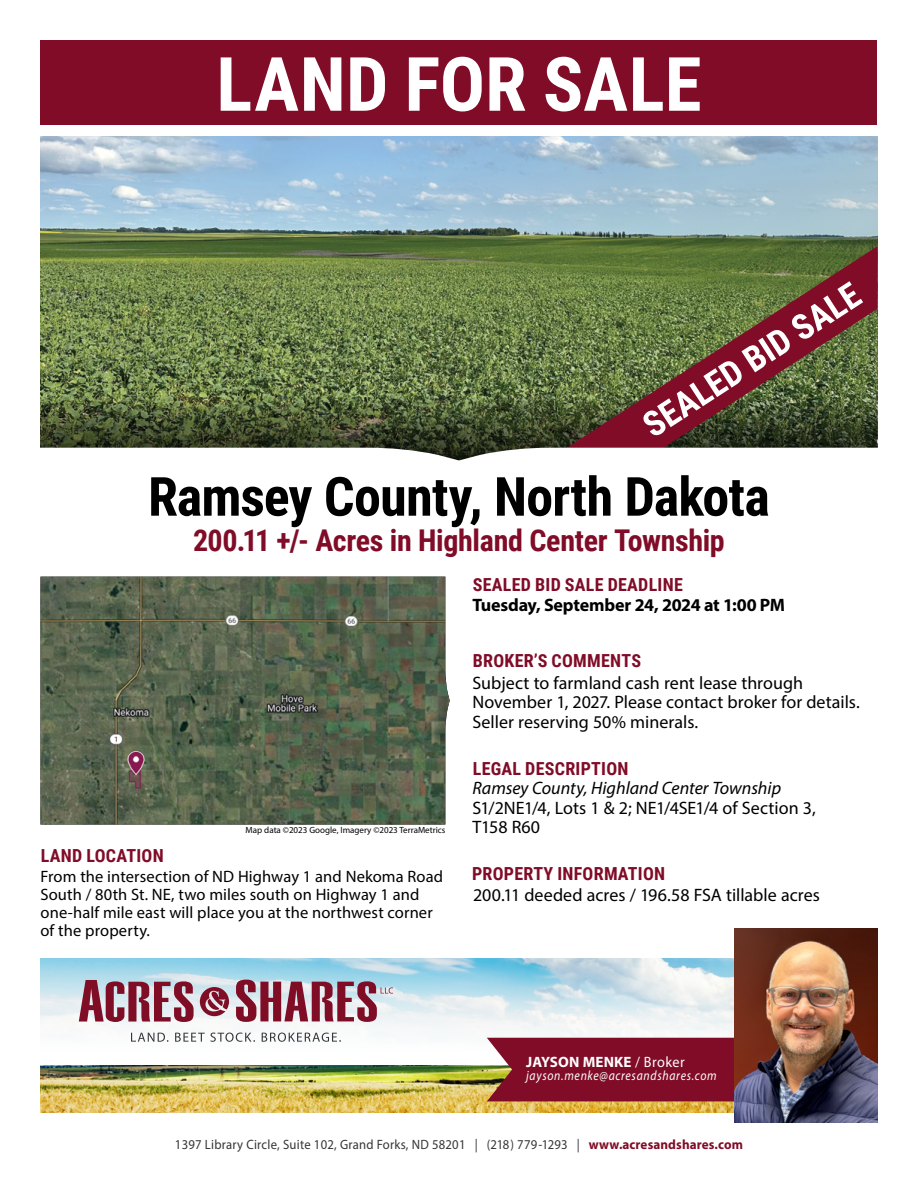
<style>
.page{position:relative;width:918px;height:1188px;background:#fff}
.page>*{position:absolute;margin:0;border:0;box-sizing:border-box;transform-origin:0 0}
.t1{font:700 75px "Roboto Condensed";letter-spacing:.005em;color:#fff}
.t2{font:700 54px "Roboto Condensed";letter-spacing:-.015em;color:#000}
.t3{font:700 30px "Roboto Condensed";letter-spacing:-.01em;color:#800c27}
.t4{font:18px/19.5px "Myriad Pro";color:#000}
.t5{font:700 18px "Roboto Condensed";letter-spacing:.015em;color:#800c27}
.t6{font:italic 18px "Myriad Pro";color:#000}
.t7{font:700 18px "Myriad Pro";letter-spacing:-.01em;color:#000}
.t8{font:16.5px/18px "Myriad Pro";letter-spacing:.005em;color:#000}
.t9{font:700 15px "Myriad Pro";letter-spacing:.01em;color:#fff}
.t10{font:13.5px "Myriad Pro";letter-spacing:.02em;color:#363639;scale:.94 1}
.t11{font:italic 13.5px "Myriad Pro";letter-spacing:.06em;color:#fff;scale:.87 1}
.t12{font:9px "Myriad Pro";color:#000}
.s1{font-weight:400}
.s2{font-weight:700;color:#800c27}
</style>
<div class="page">
<img style="left:40px;top:136px;width:838px;height:244px">
<svg style="left:40px;top:380px;width:496px;height:68px;background:#4e5b36"></svg>
<svg style="left:536px;top:246px;width:342px;height:202px;background:#5f6539"></svg>
<img style="left:40px;top:1065px;width:695px;height:47px">
<svg style="left:40px;top:958px;width:695px;height:84px"></svg>
<svg style="left:79px;top:980px;width:115px;height:42px;background:#a76c7d"></svg>
<svg style="left:200px;top:987px;width:29px;height:29px"></svg>
<svg style="left:131px;top:1033px;width:37px;height:9px"></svg>
<svg style="left:175px;top:1033px;width:80px;height:9px"></svg>
<svg style="left:262px;top:1033px;width:79px;height:9px"></svg>
<svg style="left:236px;top:980px;width:157px;height:42px;background:#ac7686"></svg>
<div style="left:487px;top:1038px;width:248px;height:63px;background:#800c27"></div>
<img style="left:735px;top:929px;width:143px;height:194px">
<div style="left:40px;top:40px;width:838px;height:85px;background:#800c27"></div>
<img style="left:40px;top:577px;width:410px;height:248px">
<svg style="left:382px;top:448px;width:154px;height:13px"></svg>
<svg style="left:643px;top:281px;width:220px;height:154px;background:#735e48"></svg>
<h1 class="t1" style="left:216px;top:32px;width:487px">LAND FOR SALE</h1>
<h2 class="t2" style="left:148px;top:459px;width:623px">Ramsey County, North Dakota</h2>
<h3 class="t3" style="left:193px;top:519px;width:533px">200.11 +/- Acres in Highland Center Township</h3>
<p class="t5" style="left:473px;top:572px;width:212px">SEALED BID SALE DEADLINE</p>
<p class="t7" style="left:473px;top:593px;width:314px">Tuesday, September 24, 2024 at 1:00 PM</p>
<p class="t5" style="left:473px;top:648px;width:170px">BROKER’S COMMENTS</p>
<p class="t4" style="left:472px;top:673px;width:389px">Subject to farmland cash rent lease through<br>November 1, 2027. Please contact broker for details.<br>Seller reserving 50% minerals.</p>
<p class="t12" style="left:246px;top:824px;width:201px">Map data ©2023 Google, Imagery ©2023 TerraMetrics</p>
<p class="t8" style="left:40px;top:867px;width:404px">From the intersection of ND Highway 1 and Nekoma Road South / 80th St. NE, two miles south on Highway 1 and one-half mile east will place you at the northwest corner of the property.</p>
<p class="t5" style="left:41px;top:843px;width:124px">LAND LOCATION</p>
<p class="t5" style="left:473px;top:756px;width:157px">LEGAL DESCRIPTION</p>
<p class="t6" style="left:472px;top:777px;width:310px">Ramsey County, Highland Center Township</p>
<p class="t4" style="left:472px;top:798px;width:345px">S1/2NE1/4, Lots 1 &amp; 2; NE1/4SE1/4 of Section 3,<br>T158 R60</p>
<p class="t5" style="left:472px;top:861px;width:195px">PROPERTY INFORMATION</p>
<p class="t4" style="left:473px;top:885px;width:348px">200.11 deeded acres / 196.58 FSA tillable acres</p>
<p class="t9" style="left:526px;top:1052px;width:160px">JAYSON MENKE <span class="s1">/ Broker</span></p>
<p class="t11" style="left:526px;top:1068px;width:220px">jayson.menke@acresandshares.com</p>
<p class="t10" style="left:175px;top:1136px;width:606px">1397 Library Circle, Suite 102, Grand Forks, ND 58201 | (218) 779-1293 | <span class="s2">www.acresandshares.com</span></p>
</div>
